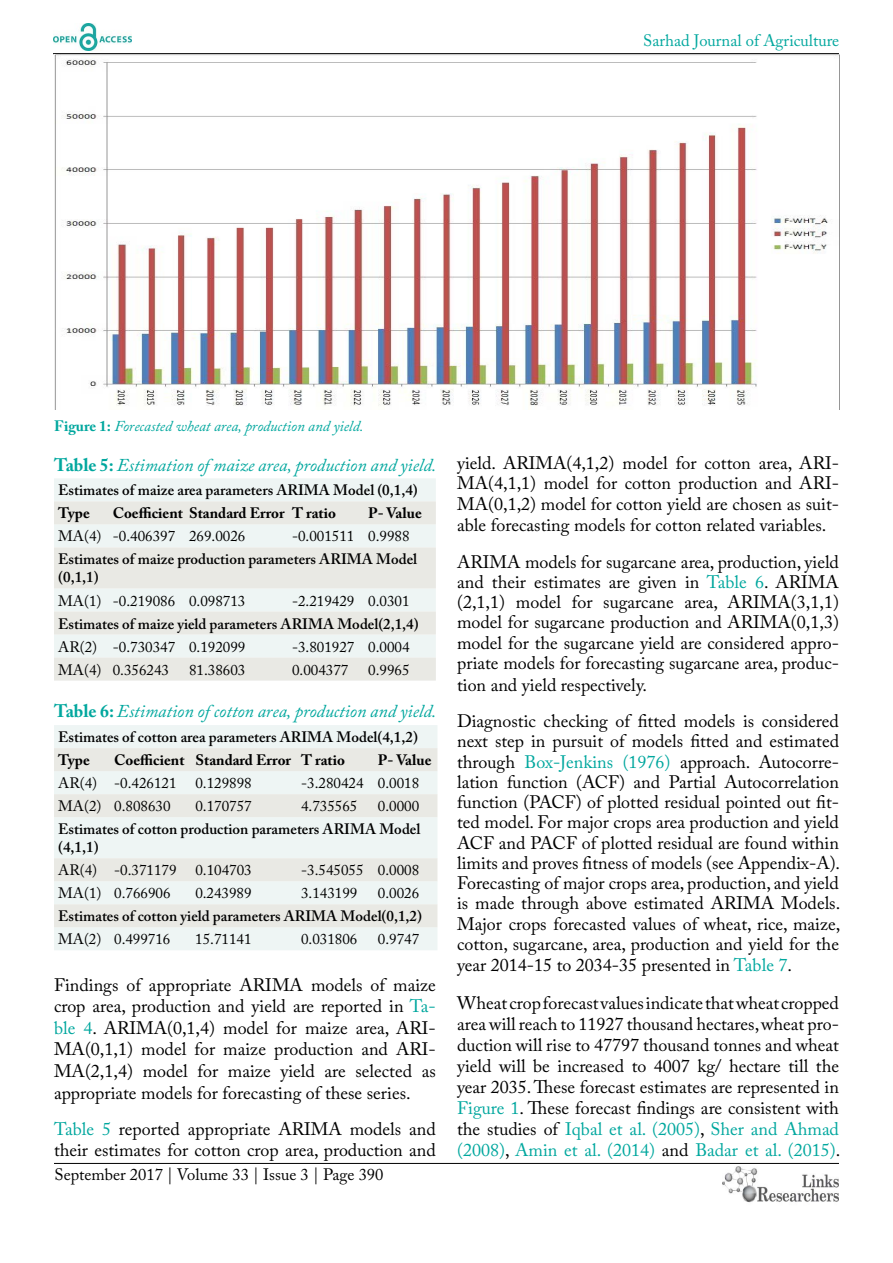
<style>
.page{position:relative;width:893px;height:1263px;background:#fff}
.page>*{position:absolute;margin:0;border:0;box-sizing:border-box;transform-origin:0 0}
.t1{font:18px/20.4px "Adobe Caslon Pro";color:#000;text-align:justify}
.t2{font:italic 18px "Adobe Caslon Pro";color:#00a79e}
.t3{font:16.5px "Adobe Caslon Pro";color:#000}
.t4{font:16.5px "Adobe Caslon Pro";color:#00a79e}
.t5{font:15px "Adobe Caslon Pro";color:#000}
.t6{font:600 15px/18px "Adobe Caslon Pro";color:#000}
.t7{font:700 15px "Adobe Caslon Pro";color:#000}
.t8{font:italic 15px "Adobe Caslon Pro";color:#00a79e}
.s1{font-weight:700;font-style:normal}
.s2{color:#00a79e}
</style>
<div class="page">
<hr style="left:53px;top:53px;width:786px;height:1px;background:#000">
<hr style="left:54px;top:1163px;width:785px;height:1px;background:#000">
<img style="left:722px;top:1166px;width:117px;height:37px">
<img style="left:53px;top:24px;width:78px;height:27px">
<img style="left:54px;top:54px;width:785px;height:355px">
<div style="left:54px;top:478px;width:382px;height:23px;background:#eef5f4"></div>
<svg style="left:54px;top:501px;width:382px;height:180px;background:#ebedea"></svg>
<div style="left:54px;top:725px;width:383px;height:225px;background:#eef5f4"></div>
<svg style="left:54px;top:748px;width:383px;height:179px;background:#ebeeeb"></svg>
<p class="t4" style="left:643px;top:31px;width:198px">Sarhad Journal of Agriculture</p>
<p class="t8" style="left:54px;top:417px;width:311px"><span class="s1">Figure 1:</span> Forecasted wheat area, production and yield.</p>
<p class="t2" style="left:54px;top:454px;width:384px"><span class="s1">Table 5:</span> Estimation of maize area, production and yield.</p>
<p class="t6" style="left:58px;top:481px;width:361px">Estimates of maize area parameters ARIMA Model (0,1,4)</p>
<p class="t7" style="left:58px;top:504px;width:33px">Type</p>
<p class="t7" style="left:113px;top:504px;width:225px">Coefficient Standard Error T ratio</p>
<p class="t7" style="left:368px;top:504px;width:55px">P- Value</p>
<p class="t5" style="left:58px;top:527px;width:189px">MA(4) -0.406397 269.0026</p>
<p class="t5" style="left:292px;top:527px;width:119px">-0.001511 0.9988</p>
<p class="t6" style="left:58px;top:550px;width:360px">Estimates of maize production parameters ARIMA Model (0,1,1)</p>
<p class="t5" style="left:58px;top:591px;width:189px">MA(1) -0.219086 0.098713</p>
<p class="t5" style="left:292px;top:591px;width:119px">-2.219429 0.0301</p>
<p class="t6" style="left:58px;top:614px;width:362px">Estimates of maize yield parameters ARIMA Model(2,1,4)</p>
<p class="t5" style="left:58px;top:638px;width:189px">AR(2) -0.730347 0.192099</p>
<p class="t5" style="left:292px;top:638px;width:119px">-3.801927 0.0004</p>
<p class="t5" style="left:58px;top:661px;width:112px">MA(4) 0.356243</p>
<p class="t5" style="left:189px;top:661px;width:58px">81.38603</p>
<p class="t5" style="left:292px;top:661px;width:58px">0.004377</p>
<p class="t5" style="left:368px;top:661px;width:43px">0.9965</p>
<p class="t2" style="left:54px;top:700px;width:384px"><span class="s1">Table 6:</span> Estimation of cotton area, production and yield.</p>
<p class="t6" style="left:58px;top:728px;width:361px">Estimates of cotton area parameters ARIMA Model(4,1,2)</p>
<p class="t7" style="left:58px;top:751px;width:33px">Type</p>
<p class="t7" style="left:114px;top:751px;width:232px">Coefficient Standard Error T ratio</p>
<p class="t7" style="left:378px;top:751px;width:55px">P- Value</p>
<p class="t5" style="left:58px;top:774px;width:120px">AR(4) -0.426121</p>
<p class="t5" style="left:195px;top:774px;width:58px">0.129898</p>
<p class="t5" style="left:301px;top:774px;width:120px">-3.280424 0.0018</p>
<p class="t5" style="left:58px;top:797px;width:114px">MA(2) 0.808630</p>
<p class="t5" style="left:195px;top:797px;width:58px">0.170757</p>
<p class="t5" style="left:301px;top:797px;width:58px">4.735565</p>
<p class="t5" style="left:378px;top:797px;width:43px">0.0000</p>
<p class="t6" style="left:58px;top:820px;width:364px">Estimates of cotton production parameters ARIMA Model (4,1,1)</p>
<p class="t5" style="left:58px;top:861px;width:120px">AR(4) -0.371179</p>
<p class="t5" style="left:195px;top:861px;width:58px">0.104703</p>
<p class="t5" style="left:301px;top:861px;width:120px">-3.545055 0.0008</p>
<p class="t5" style="left:58px;top:884px;width:114px">MA(1) 0.766906</p>
<p class="t5" style="left:195px;top:884px;width:58px">0.243989</p>
<p class="t5" style="left:301px;top:884px;width:58px">3.143199</p>
<p class="t5" style="left:378px;top:884px;width:43px">0.0026</p>
<p class="t6" style="left:58px;top:907px;width:365px">Estimates of cotton yield parameters ARIMA Model(0,1,2)</p>
<p class="t5" style="left:58px;top:930px;width:114px">MA(2) 0.499716</p>
<p class="t5" style="left:195px;top:930px;width:58px">15.71141</p>
<p class="t5" style="left:301px;top:930px;width:58px">0.031806</p>
<p class="t5" style="left:378px;top:930px;width:43px">0.9747</p>
<p class="t1" style="left:54px;top:973px;width:383px;line-height:21.6px">Findings of appropriate ARIMA models of maize crop area, production and yield are reported in <span class="s2">Ta&shy;ble 4</span>. ARIMA(0,1,4) model for maize area, ARI-MA(0,1,1) model for maize production and ARI-MA(2,1,4) model for maize yield are selected as appropriate models for forecasting of these series.</p>
<p class="t1" style="left:54px;top:1117px;width:383px;line-height:21.6px"><span class="s2">Table 5</span> reported appropriate ARIMA models and their estimates for cotton crop area, production and</p>
<p class="t3" style="left:54px;top:1165px;width:331px">September 2017 | Volume 33 | Issue 3 | Page 390</p>
<p class="t1" style="left:457px;top:453px;width:383px">yield. ARIMA(4,1,2) model for cotton area, ARI-MA(4,1,1) model for cotton production and ARI-MA(0,1,2) model for cotton yield are chosen as suit&shy;able forecasting models for cotton related variables.</p>
<p class="t1" style="left:457px;top:551px;width:383px">ARIMA models for sugarcane area, production, yield and their estimates are given in <span class="s2">Table 6</span>. ARIMA (2,1,1) model for sugarcane area, ARIMA(3,1,1) model for sugarcane production and ARIMA(0,1,3) model for the sugarcane yield are considered appro&shy;priate models for forecasting sugarcane area, produc&shy;tion and yield respectively.</p>
<p class="t1" style="left:457px;top:711px;width:385px">Diagnostic checking of fitted models is considered next step in pursuit of models fitted and estimated through <span class="s2">Box-Jenkins (1976)</span> approach. Autocorre&shy;lation function (ACF) and Partial Autocorrelation function (PACF) of plotted residual pointed out fit&shy;ted model. For major crops area production and yield ACF and PACF of plotted residual are found within limits and proves fitness of models (see Appendix-A).<br>Forecasting of major crops area, production, and yield is made through above estimated ARIMA Models.<br>Major crops forecasted values of wheat, rice, maize, cotton, sugarcane, area, production and yield for the year 2014-15 to 2034-35 presented in <span class="s2">Table 7</span>.</p>
<p class="t1" style="left:457px;top:992px;width:385px;line-height:21px">Wheat crop forecast values indicate that wheat cropped area will reach to 11927 thousand hectares, wheat pro&shy;duction will rise to 47797 thousand tonnes and wheat yield will be increased to 4007 kg/ hectare till the year 2035. These forecast estimates are represented in <span class="s2">Figure 1</span>. These forecast findings are consistent with the studies of <span class="s2">Iqbal et al. (2005)</span>, <span class="s2">Sher and Ahmad (2008)</span>, <span class="s2">Amin et al. (2014)</span> and <span class="s2">Badar et al. (2015)</span>.</p>
</div>
